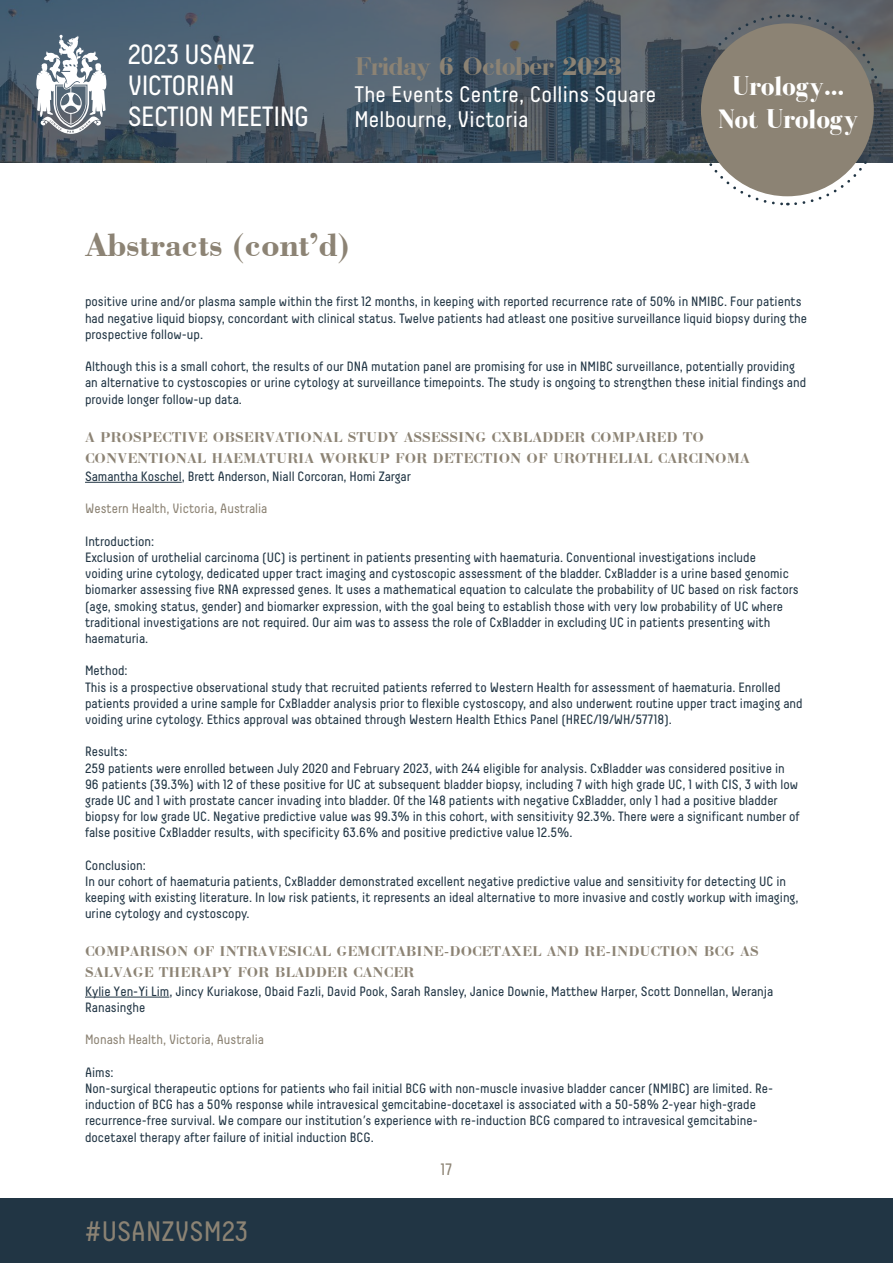
<style>
.page{position:relative;width:893px;height:1263px;background:#fff}
.page>*{position:absolute;margin:0;border:0;box-sizing:border-box;transform-origin:0 0}
.t1{font:700 34.5px "Bodoni BT";letter-spacing:-.01em;color:#8c8374}
.t2{font:28.05px "Decima";color:#8c8374}
.t3{font:27.75px/31px "Decima";letter-spacing:-.02em;color:#fff}
.t4{font:700 27.45px/32.8px "Bodoni FLF";color:#fff;text-align:center}
.t5{font:27px "Bodoni Bold Cyrillic";letter-spacing:-.02em;color:#8c8374}
.t6{font:22.5px/24.3px "Decima";letter-spacing:.01em;color:#fff}
.t7{font:16.5px "Decima";color:#8c8374}
.t8{font:15px/21px "Bodoni Bold Cyrillic";color:#8c8374}
.t9{font:13.5px/16.2px "Decima";color:#213544}
.t10{font:13.5px "Decima";color:#8c8374}
</style>
<div class="page">
<svg style="left:0;top:0;width:893px;height:163px;background:#4a5a68"></svg>
<div style="left:0;top:1198px;width:893px;height:65px;background:#213544"></div>
<svg style="left:690px;top:13px;width:194px;height:193px;background:#8d8982"></svg>
<svg style="left:36px;top:35px;width:71px;height:99px"></svg>
<hr style="left:85px;top:482px;width:97px;height:1px;background:#213544">
<hr style="left:85px;top:997px;width:84px;height:1px;background:#213544">
<h3 class="t3" style="left:128px;top:39px;width:183px">2023 USANZ<br>VICTORIAN<br>SECTION MEETING</h3>
<h3 class="t5" style="left:354px;top:53px;width:270px">Friday 6 October 2023</h3>
<h3 class="t6" style="left:354px;top:82px;width:303px">The Events Centre, Collins Square<br>Melbourne, Victoria</h3>
<h3 class="t4" style="left:718px;top:71px;width:141px">Urology…<br>Not Urology</h3>
<h1 class="t1" style="left:85px;top:223px;width:266px">Abstracts (cont’d)</h1>
<p class="t9" style="left:85px;top:294px;width:724px">positive urine and/or plasma sample within the first 12 months, in keeping with reported recurrence rate of 50% in NMIBC. Four patients had negative liquid biopsy, concordant with clinical status. Twelve patients had atleast one positive surveillance liquid biopsy during the prospective follow-up.</p>
<p class="t9" style="left:85px;top:358px;width:723px">Although this is a small cohort, the results of our DNA mutation panel are promising for use in NMIBC surveillance, potentially providing an alternative to cystoscopies or urine cytology at surveillance timepoints. The study is ongoing to strengthen these initial findings and provide longer follow-up data.</p>
<p class="t8" style="left:85px;top:427px;width:666px">A PROSPECTIVE OBSERVATIONAL STUDY ASSESSING CXBLADDER COMPARED TO<br>CONVENTIONAL HAEMATURIA WORKUP FOR DETECTION OF UROTHELIAL CARCINOMA</p>
<p class="t9" style="left:85px;top:468px;width:327px">Samantha Koschel, Brett Anderson, Niall Corcoran, Homi Zargar</p>
<p class="t10" style="left:85px;top:501px;width:184px">Western Health, Victoria, Australia</p>
<p class="t9" style="left:85px;top:533px;width:715px">Introduction:<br>Exclusion of urothelial carcinoma (UC) is pertinent in patients presenting with haematuria. Conventional investigations include<br>voiding urine cytology, dedicated upper tract imaging and cystoscopic assessment of the bladder. CxBladder is a urine based genomic biomarker assessing five RNA expressed genes. It uses a mathematical equation to calculate the probability of UC based on risk factors (age, smoking status, gender) and biomarker expression, with the goal being to establish those with very low probability of UC where traditional investigations are not required. Our aim was to assess the role of CxBladder in excluding UC in patients presenting with haematuria.</p>
<p class="t9" style="left:85px;top:662px;width:719px">Method:<br>This is a prospective observational study that recruited patients referred to Western Health for assessment of haematuria. Enrolled patients provided a urine sample for CxBladder analysis prior to flexible cystoscopy, and also underwent routine upper tract imaging and voiding urine cytology. Ethics approval was obtained through Western Health Ethics Panel (HREC/19/WH/57718).</p>
<p class="t9" style="left:85px;top:743px;width:716px">Results:<br>259 patients were enrolled between July 2020 and February 2023, with 244 eligible for analysis. CxBladder was considered positive in 96 patients (39.3%) with 12 of these positive for UC at subsequent bladder biopsy, including 7 with high grade UC, 1 with CIS, 3 with low grade UC and 1 with prostate cancer invading into bladder. Of the 148 patients with negative CxBladder, only 1 had a positive bladder biopsy for low grade UC. Negative predictive value was 99.3% in this cohort, with sensitivity 92.3%. There were a significant number of false positive CxBladder results, with specificity 63.6% and positive predictive value 12.5%.</p>
<p class="t9" style="left:85px;top:857px;width:715px">Conclusion:<br>In our cohort of haematuria patients, CxBladder demonstrated excellent negative predictive value and sensitivity for detecting UC in keeping with existing literature. In low risk patients, it represents an ideal alternative to more invasive and costly workup with imaging, urine cytology and cystoscopy.</p>
<p class="t8" style="left:85px;top:941px;width:675px">COMPARISON OF INTRAVESICAL GEMCITABINE-DOCETAXEL AND RE-INDUCTION BCG AS<br>SALVAGE THERAPY FOR BLADDER CANCER</p>
<p class="t9" style="left:85px;top:983px;width:690px">Kylie Yen-Yi Lim, Jincy Kuriakose, Obaid Fazli, David Pook, Sarah Ransley, Janice Downie, Matthew Harper, Scott Donnellan, Weranja<br>Ranasinghe</p>
<p class="t10" style="left:85px;top:1032px;width:180px">Monash Health, Victoria, Australia</p>
<p class="t9" style="left:85px;top:1064px;width:690px">Aims:<br>Non-surgical therapeutic options for patients who fail initial BCG with non-muscle invasive bladder cancer (NMIBC) are limited. Re&shy;induction of BCG has a 50% response while intravesical gemcitabine-docetaxel is associated with a 50-58% 2-year high-grade recurrence-free survival. We compare our institution’s experience with re-induction BCG compared to intravesical gemcitabine&shy;docetaxel therapy after failure of initial induction BCG.</p>
<h2 class="t2" style="left:84px;top:1216px;width:165px">#USANZVSM23</h2>
<p class="t7" style="left:441px;top:1159px;width:13px">17</p>
</div>
